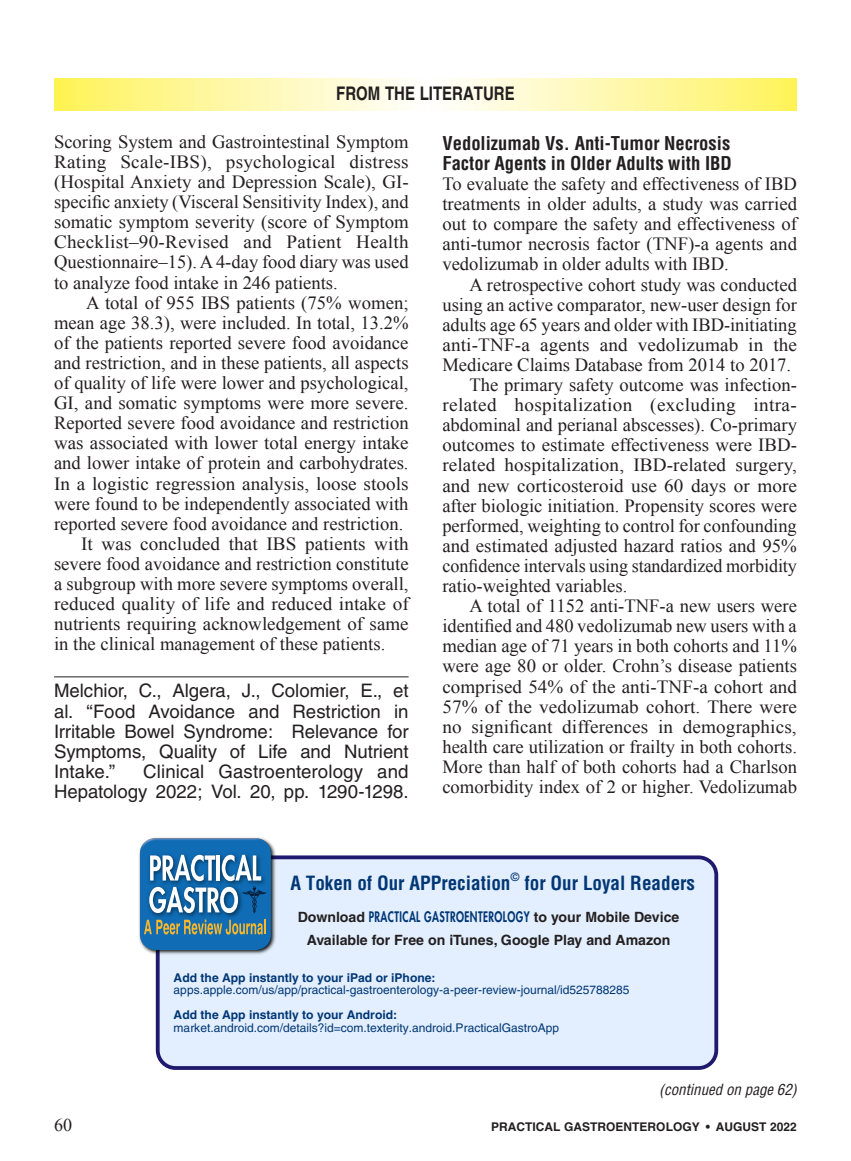
<style>
.page{position:relative;width:851px;height:1161px;background:#fff}
.page>*{position:absolute;margin:0;border:0;box-sizing:border-box;transform-origin:0 0}
.t1{font:700 condensed 19.2px "Helvetica";color:#013775}
.t2{font:700 18.75px "Helvetica";color:#231f20;scale:.8 1}
.A_Body_Copy{font:18.6px/20.1px "Times New Roman";color:#231f20;text-align:justify}
.A_Body_Copy-1st_P{font:18.6px/20.1px "Times New Roman";color:#231f20;text-align:justify}
.Author_Affiliations{font:18.6px/20.1px "Helvetica";color:#231f20;text-align:justify}
.A_Subhead_first_line{font:700 condensed 18.6px/20.1px "Helvetica";color:#231f20}
.t3{font:18px "Times New Roman";color:#231f20}
.A_Continued_ON_From{font:italic condensed 15px "Helvetica";color:#231f20}
.MBB_Title{font:700 14.1px "Helvetica";color:#231f20}
.t4{font:700 12.15px "Helvetica";color:#013775}
.t5{font:12px "Helvetica";color:#013775}
.t6{font:700 12px "Helvetica";color:#231f20}
.t7{font:700 condensed 11.1px "Helvetica";color:#013775}
.s1{font-family:"Futura";font-weight:800;color:#013775}
</style>
<div class="page">
<svg style="left:54px;top:79px;width:742px;height:31px;background:#fff8ac"></svg>
<hr style="left:54px;top:676px;width:354px;height:1px;background:#231f20">
<div style="left:158px;top:857px;width:558px;height:211px;background:#e3effe;border-radius:18px"></div>
<div style="left:156px;top:855px;width:562px;height:215px;border:4px solid #1f1a6d;border-radius:18px"></div>
<img style="left:139px;top:837px;width:144px;height:132px">
<img style="left:146px;top:851px;width:122px;height:37px">
<img style="left:145px;top:883px;width:100px;height:37px">
<svg style="left:144px;top:920px;width:121px;height:15px;background:#68887f"></svg>
<svg style="left:149px;top:855px;width:118px;height:58px;background:#6396be"></svg>
<p class="t2" style="left:336px;top:82px;width:224px">FROM THE LITERATURE</p>
<p class="A_Body_Copy-1st_P" style="left:54px;top:131px;width:356px">Scoring System and Gastrointestinal Symptom Rating Scale-IBS), psychological distress (Hospital Anxiety and Depression Scale), GI&shy;specific anxiety (Visceral Sensitivity Index), and somatic symptom severity (score of Symptom Checklist–90-Revised and Patient Health Questionnaire–15). A 4-day food diary was used to analyze food intake in 246 patients.</p>
<p class="A_Body_Copy" style="left:54px;top:292px;width:356px;text-indent:32px">A total of 955 IBS patients (75% women; mean age 38.3), were included. In total, 13.2% of the patients reported severe food avoidance and restriction, and in these patients, all aspects of quality of life were lower and psychological, GI, and somatic symptoms were more severe.<br>Reported severe food avoidance and restriction was associated with lower total energy intake and lower intake of protein and carbohydrates.<br>In a logistic regression analysis, loose stools were found to be independently associated with reported severe food avoidance and restriction.</p>
<p class="A_Body_Copy" style="left:54px;top:533px;width:356px;text-indent:27px">It was concluded that IBS patients with severe food avoidance and restriction constitute a subgroup with more severe symptoms overall, reduced quality of life and reduced intake of nutrients requiring acknowledgement of same in the clinical management of these patients.</p>
<p class="Author_Affiliations" style="left:54px;top:681px;width:356px">Melchior, C., Algera, J., Colomier, E., et al. “Food Avoidance and Restriction in Irritable Bowel Syndrome: Relevance for Symptoms, Quality of Life and Nutrient Intake.”</p>
<p class="A_Subhead_first_line" style="left:442px;top:133px;width:291px">Vedolizumab Vs. Anti-Tumor Necrosis<br>Factor Agents in Older Adults with IBD</p>
<p class="A_Body_Copy-1st_P" style="left:442px;top:173px;width:356px">To evaluate the safety and effectiveness of IBD treatments in older adults, a study was carried out to compare the safety and effectiveness of anti-tumor necrosis factor (TNF)-a agents and vedolizumab in older adults with IBD.</p>
<p class="A_Body_Copy" style="left:442px;top:274px;width:356px;text-indent:27px">A retrospective cohort study was conducted using an active comparator, new-user design for adults age 65 years and older with IBD-initiating anti-TNF-a agents and vedolizumab in the Medicare Claims Database from 2014 to 2017.</p>
<p class="A_Body_Copy" style="left:442px;top:374px;width:356px;text-indent:27px">The primary safety outcome was infection&shy;related hospitalization (excluding intra&shy;abdominal and perianal abscesses). Co-primary outcomes to estimate effectiveness were IBD&shy;related hospitalization, IBD-related surgery, and new corticosteroid use 60 days or more after biologic initiation. Propensity scores were performed, weighting to control for confounding and estimated adjusted hazard ratios and 95% confidence intervals using standardized morbidity ratio-weighted variables.</p>
<p class="A_Body_Copy" style="left:442px;top:596px;width:356px;text-indent:27px">A total of 1152 anti-TNF-a new users were identified and 480 vedolizumab new users with a median age of 71 years in both cohorts and 11% were age 80 or older. Crohn’s disease patients comprised 54% of the anti-TNF-a cohort and 57% of the vedolizumab cohort. There were no significant differences in demographics, health care utilization or frailty in both cohorts.<br>More than half of both cohorts had a Charlson comorbidity index of 2 or higher. Vedolizumab</p>
<p class="Author_Affiliations" style="left:54px;top:761px;width:356px;text-align:right">Clinical Gastroenterology and<br>Hepatology 2022; Vol. 20, pp. 1290-1298.</p>
<p class="t1" style="left:290px;top:871px;width:221px">A Token of Our APPreciation</p>
<p class="t7" style="left:510px;top:870px;width:11px">©</p>
<p class="t1" style="left:524px;top:871px;width:172px">for Our Loyal Readers</p>
<p class="MBB_Title" style="left:298px;top:909px;width:383px">Download <span class="s1">PRACTICAL GASTROENTEROLOGY</span> to your Mobile Device</p>
<p class="MBB_Title" style="left:307px;top:931px;width:365px">Available for Free on iTunes, Google Play and Amazon</p>
<p class="t4" style="left:174px;top:970px;width:263px">Add the App instantly to your iPad or iPhone:</p>
<p class="t5" style="left:174px;top:983px;width:457px">apps.apple.com/us/app/practical-gastroenterology-a-peer-review-journal/id525788285</p>
<p class="t4" style="left:174px;top:1007px;width:225px">Add the App instantly to your Android:</p>
<p class="t5" style="left:174px;top:1021px;width:387px">market.android.com/details?id=com.texterity.android.PracticalGastroApp</p>
<p class="A_Continued_ON_From" style="left:659px;top:1080px;width:139px">(continued on page 62)</p>
<p class="t3" style="left:54px;top:1113px;width:19px">60</p>
<p class="t6" style="left:491px;top:1119px;width:307px">PRACTICAL GASTROENTEROLOGY • AUGUST 2022</p>
</div>
